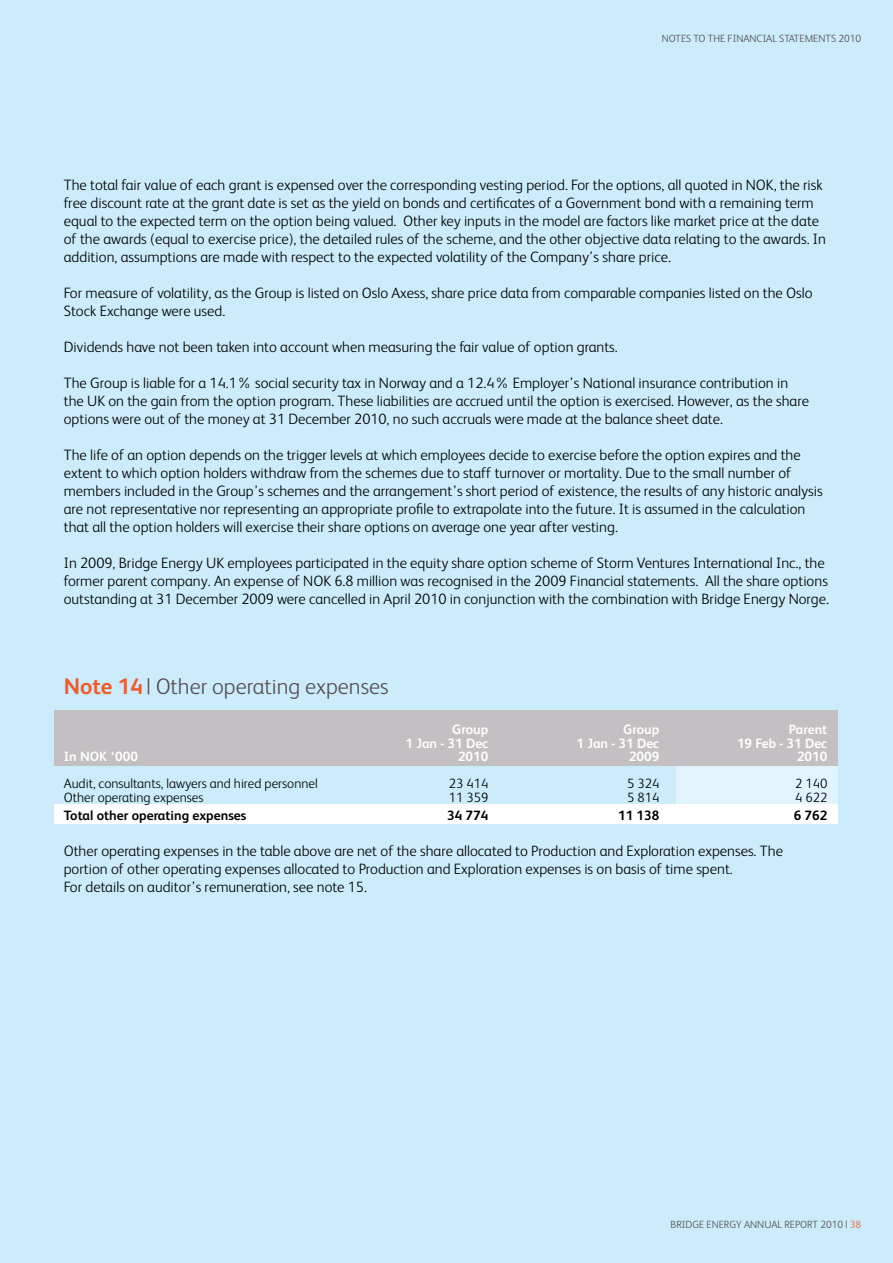
<style>
.page{position:relative;width:893px;height:1263px;background:#ccecfc}
.page>*{position:absolute;margin:0;border:0;box-sizing:border-box;transform-origin:0 0}
.t1{font:300 22.5px "FS Albert";color:#554d52}
.t2{font:300 15px/18px "FS Albert";color:#000}
.t3{font:300 13.5px "FS Albert";color:#000}
.t4{font:700 13.5px "FS Albert";color:#fff}
.t5{font:700 13.5px "FS Albert";color:#000}
.t6{font:300 10.5px "FS Albert";color:#554d52}
.s1{font-weight:700;color:#f15a29}
.s2{color:#f15a29}
</style>
<div class="page">
<div style="left:676px;top:715px;width:162px;height:105px;background:#e1f4fd"></div>
<div style="left:54px;top:805px;width:784px;height:19px;background:#fff"></div>
<div style="left:54px;top:710px;width:784px;height:56px;background:#c3bfc2"></div>
<p class="t6" style="left:662px;top:33px;width:14px">Notes</p>
<p class="t6" style="left:694px;top:33px;width:21px">to the</p>
<p class="t6" style="left:728px;top:33px;width:12px">Financial</p>
<p class="t6" style="left:779px;top:33px;width:7px">statements</p>
<p class="t6" style="left:838px;top:33px;width:24px">2010</p>
<p class="t2" style="left:64px;top:176px;width:764px">The total fair value of each grant is expensed over the corresponding vesting period. For the options, all quoted in NOK, the risk free discount rate at the grant date is set as the yield on bonds and certificates of a Government bond with a remaining term equal to the expected term on the option being valued. Other key inputs in the model are factors like market price at the date of the awards (equal to exercise price), the detailed rules of the scheme, and the other objective data relating to the awards. In addition, assumptions are made with respect to the expected volatility of the Company’s share price.</p>
<p class="t2" style="left:64px;top:284px;width:750px">For measure of volatility, as the Group is listed on Oslo Axess, share price data from comparable companies listed on the Oslo<br>Stock Exchange were used.</p>
<p class="t2" style="left:64px;top:338px;width:556px">Dividends have not been taken into account when measuring the fair value of option grants.</p>
<p class="t2" style="left:64px;top:374px;width:747px">The Group is liable for a 14.1% social security tax in Norway and a 12.4% Employer’s National insurance contribution in the UK on the gain from the option program. These liabilities are accrued until the option is exercised. However, as the share options were out of the money at 31 December 2010, no such accruals were made at the balance sheet date.</p>
<p class="t2" style="left:64px;top:446px;width:760px">The life of an option depends on the trigger levels at which employees decide to exercise before the option expires and the extent to which option holders withdraw from the schemes due to staff turnover or mortality. Due to the small number of members included in the Group’s schemes and the arrangement’s short period of existence, the results of any historic analysis are not representative nor representing an appropriate profile to extrapolate into the future. It is assumed in the calculation that all the option holders will exercise their share options on average one year after vesting.</p>
<p class="t2" style="left:64px;top:554px;width:767px">In 2009, Bridge Energy UK employees participated in the equity share option scheme of Storm Ventures International Inc., the former parent company. An expense of NOK 6.8 million was recognised in the 2009 Financial statements. All the share options outstanding at 31 December 2009 were cancelled in April 2010 in conjunction with the combination with Bridge Energy Norge.</p>
<h1 class="t1" style="left:64px;top:673px;width:326px"><span class="s1">Note 14</span> | Other operating expenses</h1>
<p class="t4" style="left:452px;top:722px;width:38px">Group</p>
<p class="t4" style="left:623px;top:722px;width:38px">Group</p>
<p class="t4" style="left:789px;top:722px;width:40px">Parent</p>
<p class="t4" style="left:406px;top:735px;width:84px">1 Jan - 31 Dec</p>
<p class="t4" style="left:577px;top:735px;width:84px">1 Jan - 31 Dec</p>
<p class="t4" style="left:737px;top:735px;width:92px">19 Feb - 31 Dec</p>
<p class="t4" style="left:64px;top:749px;width:76px">In NOK ‘000</p>
<p class="t4" style="left:458px;top:749px;width:32px">2010</p>
<p class="t4" style="left:629px;top:749px;width:32px">2009</p>
<p class="t4" style="left:797px;top:749px;width:32px">2010</p>
<p class="t3" style="left:64px;top:776px;width:255px">Audit, consultants, lawyers and hired personnel</p>
<p class="t3" style="left:449px;top:776px;width:41px">23 414</p>
<p class="t3" style="left:627px;top:776px;width:34px">5 324</p>
<p class="t3" style="left:795px;top:776px;width:34px">2 140</p>
<p class="t3" style="left:64px;top:789px;width:141px">Other operating expenses</p>
<p class="t3" style="left:449px;top:789px;width:41px">11 359</p>
<p class="t3" style="left:627px;top:789px;width:34px">5 814</p>
<p class="t3" style="left:795px;top:789px;width:34px">4 622</p>
<p class="t5" style="left:64px;top:807px;width:184px">Total other operating expenses</p>
<p class="t5" style="left:447px;top:807px;width:43px">34 774</p>
<p class="t5" style="left:618px;top:807px;width:43px">11 138</p>
<p class="t5" style="left:794px;top:807px;width:35px">6 762</p>
<p class="t2" style="left:64px;top:842px;width:721px">Other operating expenses in the table above are net of the share allocated to Production and Exploration expenses. The portion of other operating expenses allocated to Production and Exploration expenses is on basis of time spent.<br>For details on auditor’s remuneration, see note 15.</p>
<p class="t6" style="left:671px;top:1219px;width:192px">BRIDGE ENERGY ANNUAL REPORT 2010 | <span class="s2">38</span></p>
</div>
